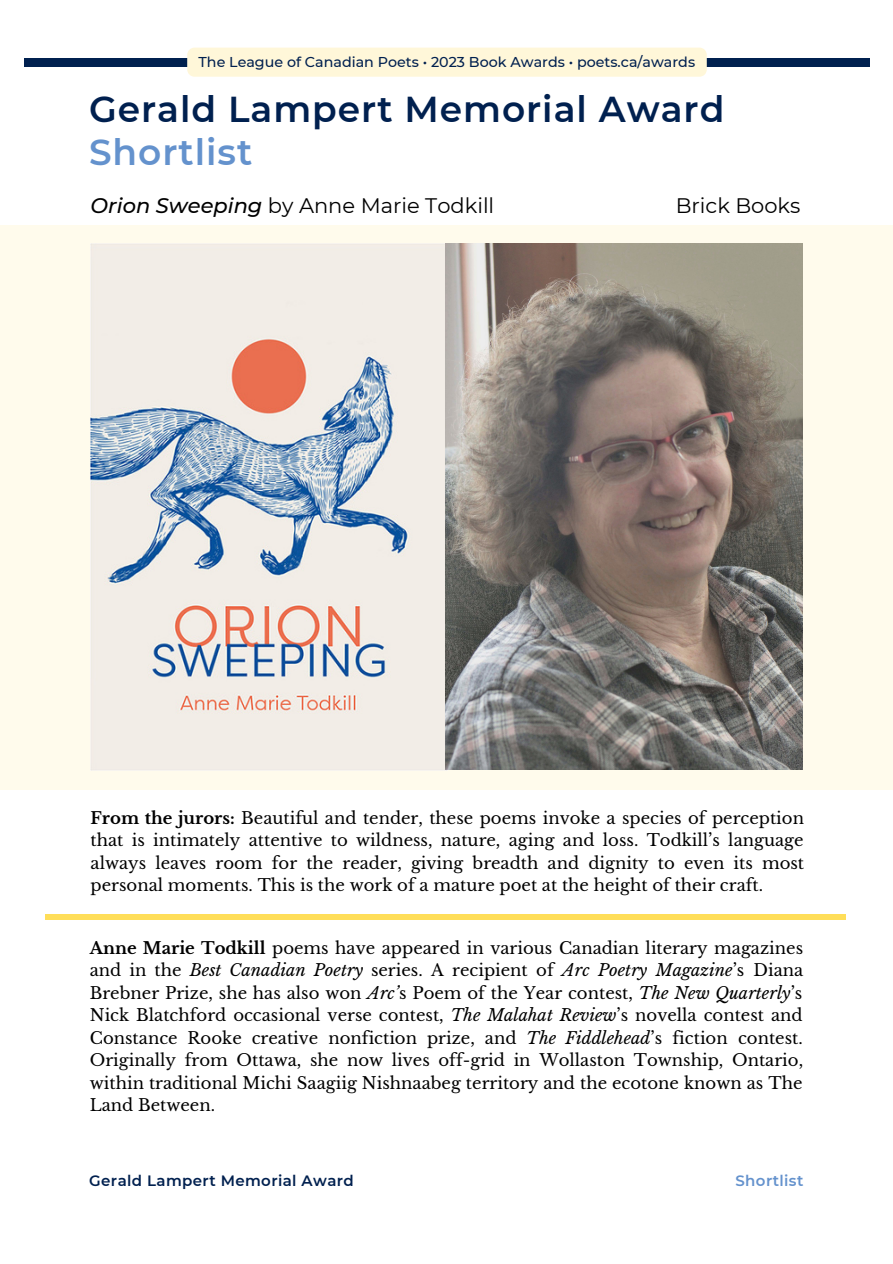
<style>
.page{position:relative;width:893px;height:1264px;background:#fff}
.page>*{position:absolute;margin:0;border:0;box-sizing:border-box;transform-origin:0 0}
.t1{font:600 36px "Montserrat";letter-spacing:.025em;color:#00204f}
.t2{font:600 36px "Montserrat";letter-spacing:.025em;color:#6492cd}
.t3{font:21px "Montserrat";color:#000}
.t4{font:16.5px/22.5px "Libre Baskerville";color:#000;text-align:justify}
.t5{font:600 15px "Montserrat";letter-spacing:.025em;color:#00204f}
.t6{font:600 15px "Montserrat";letter-spacing:.025em;color:#6492cd}
.t7{font:500 14.25px "Montserrat";color:#00204f}
.s1{font-weight:500;font-style:italic}
.s2{font-weight:700}
.s3{font-style:italic}
</style>
<div class="page">
<div style="left:24px;top:58px;width:845px;height:9px;background:#00204f"></div>
<div style="left:0;top:225px;width:892px;height:564px;background:#fffbec"></div>
<div style="left:187px;top:48px;width:519px;height:29px;background:#fff7d9"></div>
<div style="left:45px;top:914px;width:800px;height:6px;background:#ffde59"></div>
<img style="left:91px;top:243px;width:711px;height:527px">
<p class="t7" style="left:198px;top:53px;width:498px">The League of Canadian Poets • 2023 Book Awards • poets.ca/awards</p>
<h1 class="t1" style="left:89px;top:87px;width:637px">Gerald Lampert Memorial Award</h1>
<h1 class="t2" style="left:89px;top:130px;width:165px">Shortlist</h1>
<p class="t3" style="left:91px;top:193px;width:405px"><span class="s1">Orion Sweeping</span> by Anne Marie Todkill</p>
<p class="t3" style="left:675px;top:193px;width:126px">Brick Books</p>
<p class="t4" style="left:91px;top:806px;width:715px"><span class="s2">From the jurors:</span> Beautiful and tender, these poems invoke a species of perception that is intimately attentive to wildness, nature, aging and loss. Todkill’s language always leaves room for the reader, giving breadth and dignity to even its most personal moments. This is the work of a mature poet at the height of their craft.</p>
<p class="t4" style="left:90px;top:936px;width:715px"><span class="s2">Anne Marie Todkill</span> poems have appeared in various Canadian literary magazines and in the <span class="s3">Best Canadian Poetry</span> series. A recipient of <span class="s3">Arc Poetry Magazine</span>’s Diana Brebner Prize, she has also won <span class="s3">Arc’</span>s Poem of the Year contest, <span class="s3">The New Quarterly</span>’s Nick Blatchford occasional verse contest, <span class="s3">The Malahat Review</span>’s novella contest and Constance Rooke creative nonfiction prize, and <span class="s3">The Fiddlehead</span>’s fiction contest.<br>Originally from Ottawa, she now lives off-grid in Wollaston Township, Ontario, within traditional Michi Saagiig Nishnaabeg territory and the ecotone known as The Land Between.</p>
<p class="t5" style="left:89px;top:1171px;width:266px">Gerald Lampert Memorial Award</p>
<p class="t6" style="left:735px;top:1171px;width:69px">Shortlist</p>
</div>
